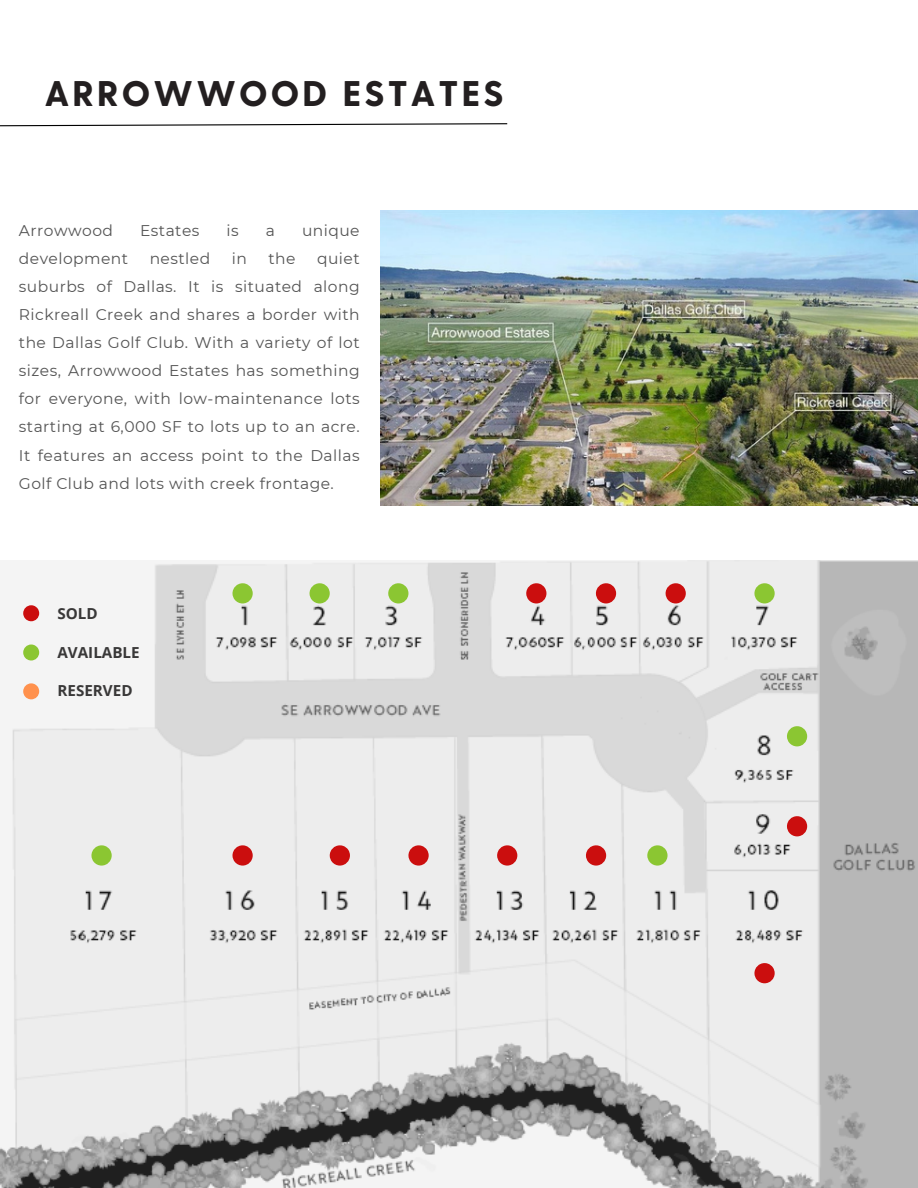
<style>
.page{position:relative;width:918px;height:1188px;background:#fff}
.page>*{position:absolute;margin:0;border:0;box-sizing:border-box;transform-origin:0 0}
.t1{font:800 35.7px "Greycliff CF";letter-spacing:.07em;color:#231f20}
.t2{font:15.45px/28.2px "Montserrat";letter-spacing:.03em;color:#545454;text-align:justify}
.t3{font:700 15.15px "Open Sans";color:#393838}
</style>
<div class="page">
<img style="left:0;top:561px;width:918px;height:627px">
<svg style="left:233px;top:845px;width:20px;height:21px"></svg>
<svg style="left:408px;top:845px;width:21px;height:21px"></svg>
<svg style="left:497px;top:845px;width:20px;height:21px"></svg>
<svg style="left:586px;top:845px;width:20px;height:21px"></svg>
<svg style="left:787px;top:816px;width:20px;height:20px"></svg>
<svg style="left:526px;top:583px;width:20px;height:20px"></svg>
<svg style="left:330px;top:845px;width:20px;height:21px"></svg>
<svg style="left:91px;top:845px;width:21px;height:21px"></svg>
<svg style="left:310px;top:583px;width:20px;height:20px"></svg>
<svg style="left:754px;top:963px;width:21px;height:20px"></svg>
<svg style="left:233px;top:583px;width:20px;height:20px"></svg>
<svg style="left:388px;top:583px;width:20px;height:20px"></svg>
<svg style="left:647px;top:845px;width:21px;height:21px"></svg>
<svg style="left:787px;top:726px;width:20px;height:20px"></svg>
<svg style="left:666px;top:583px;width:20px;height:20px"></svg>
<svg style="left:754px;top:583px;width:21px;height:20px"></svg>
<svg style="left:23px;top:605px;width:16px;height:16px"></svg>
<svg style="left:23px;top:645px;width:16px;height:15px"></svg>
<svg style="left:23px;top:683px;width:16px;height:16px"></svg>
<svg style="left:0;top:123px;width:508px;height:4px"></svg>
<svg style="left:596px;top:583px;width:20px;height:20px"></svg>
<img style="left:380px;top:211px;width:538px;height:295px">
<p class="t1" style="left:45px;top:70px;width:461px">ARROWWOOD ESTATES</p>
<h2 class="t2" style="left:19px;top:216px;width:96px">Arrowwood</h2>
<h2 class="t2" style="left:140px;top:216px;width:61px">Estates</h2>
<h2 class="t2" style="left:227px;top:216px;width:14px">is</h2>
<h2 class="t2" style="left:266px;top:216px;width:11px">a</h2>
<h2 class="t2" style="left:302px;top:216px;width:59px">unique</h2>
<h2 class="t2" style="left:19px;top:244px;width:111px">development</h2>
<h2 class="t2" style="left:150px;top:244px;width:62px">nestled</h2>
<h2 class="t2" style="left:232px;top:244px;width:17px">in</h2>
<h2 class="t2" style="left:268px;top:244px;width:29px">the</h2>
<h2 class="t2" style="left:19px;top:244px;width:342px;text-indent:298px">quiet suburbs of Dallas. It is situated along Rickreall Creek and shares a border with the Dallas Golf Club. With a variety of lot sizes, Arrowwood Estates has something for everyone, with low-maintenance lots starting at 6,000 SF to lots up to an acre.<br>It features an access point to the Dallas Golf Club and lots with creek frontage.</h2>
<p class="t3" style="left:57px;top:603px;width:42px">SOLD</p>
<p class="t3" style="left:57px;top:642px;width:84px">AVAILABLE</p>
<p class="t3" style="left:57px;top:680px;width:77px">RESERVED</p>
</div>
